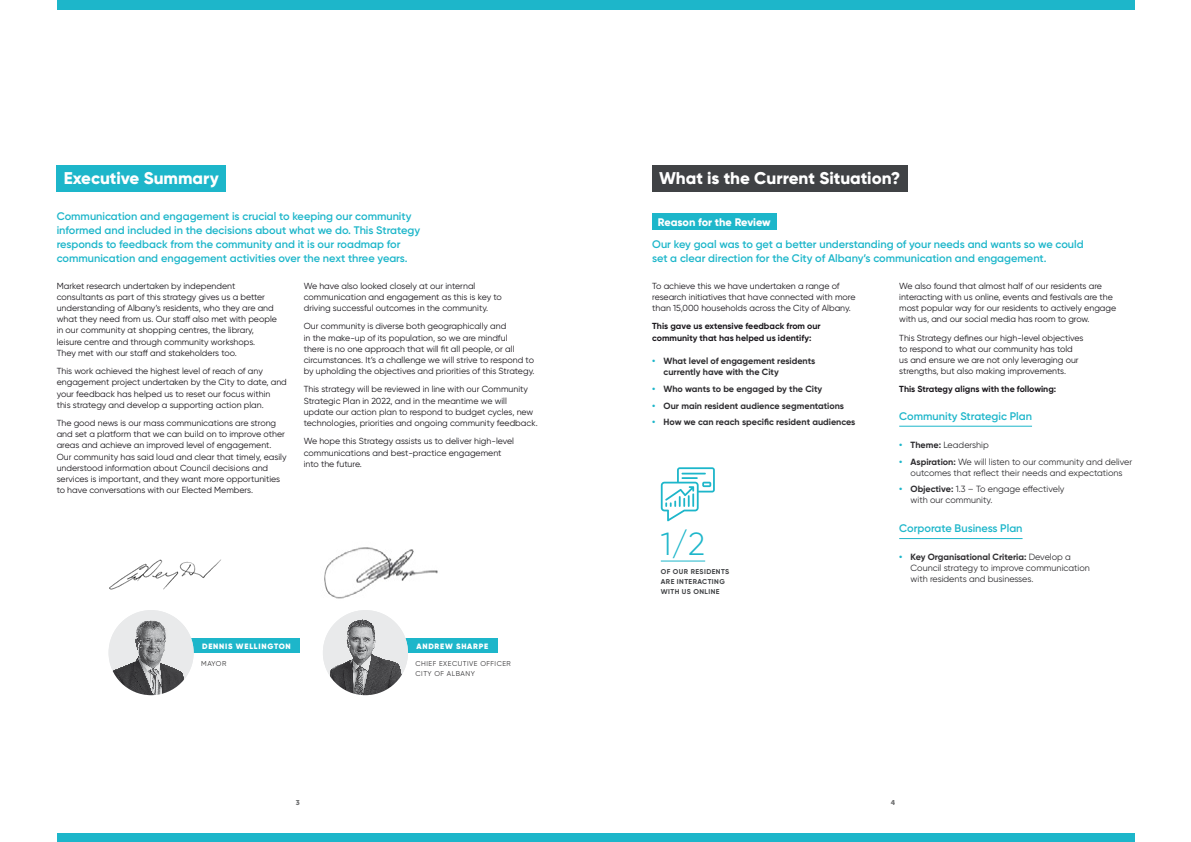
<style>
.page{position:relative;width:1191px;height:842px;background:#fff}
.page>*{position:absolute;margin:0;border:0;box-sizing:border-box;transform-origin:0 0}
.t1{font:300 32px "Gilroy";color:#1db6ca}
.t2{font:800 17px "Gilroy";color:#fff}
.t3{font:600 11px/14px "Gilroy";color:#1db6ca}
.t4{font:800 11px "Gilroy";letter-spacing:-.005em;color:#fff}
.t5{font:9px/11px "Gilroy";color:#2e2d30}
.t6{font:700 9px/11px "Gilroy";color:#2e2d30}
.t7{font:8.8px/11.2px "Gilroy";color:#1a171c}
.t8{font:700 8.8px/11.2px "Gilroy";color:#1a171c}
.t9{font:900 7.7px "Gilroy";letter-spacing:.1em;color:#fff}
.t10{font:700 7px/10px "Gilroy";letter-spacing:.06em;color:#404245}
.t11{font:7px/10px "Gilroy";letter-spacing:.07em;color:#373638}
.t12{font:7px "Museo Sans 900";color:#707172}
.s1{color:#1db6ca}
.s2{font-weight:700;color:#1db6ca}
.s3{font-weight:700}
</style>
<div class="page">
<div style="left:57px;top:0;width:1077px;height:10px;background:#1db6ca"></div>
<div style="left:57px;top:833px;width:1077px;height:9px;background:#1db6ca"></div>
<img style="left:324px;top:547px;width:114px;height:52px">
<div style="left:374px;top:638px;width:123px;height:15px;background:#1db6ca"></div>
<img style="left:323px;top:610px;width:85px;height:85px;border-radius:43px">
<div style="left:159px;top:638px;width:141px;height:15px;background:#1db6ca"></div>
<img style="left:109px;top:610px;width:85px;height:85px;border-radius:43px">
<hr style="left:899px;top:426px;width:133px;height:1px;background:#1db6ca">
<hr style="left:899px;top:538px;width:123px;height:1px;background:#1db6ca">
<div style="left:652px;top:165px;width:255px;height:26px;background:#404245"></div>
<div style="left:57px;top:165px;width:169px;height:26px;background:#1db6ca"></div>
<div style="left:652px;top:213px;width:124px;height:17px;background:#1db6ca"></div>
<hr style="left:661px;top:560px;width:44px;height:1px;background:#1db6ca">
<svg style="left:661px;top:467px;width:54px;height:54px"></svg>
<img style="left:109px;top:559px;width:112px;height:31px">
<h2 class="t2" style="left:64px;top:167px;width:156px">Executive Summary</h2>
<h2 class="t2" style="left:659px;top:167px;width:242px">What is the Current Situation?</h2>
<p class="t3" style="left:57px;top:209px;width:365px">Communication and engagement is crucial to keeping our community informed and included in the decisions about what we do. This Strategy responds to feedback from the community and it is our roadmap for communication and engagement activities over the next three years.</p>
<p class="t4" style="left:658px;top:215px;width:114px">Reason for the Review</p>
<p class="t3" style="left:652px;top:237px;width:433px">Our key goal was to get a better understanding of your needs and wants so we could set a clear direction for the City of Albany’s communication and engagement.</p>
<p class="t7" style="left:57px;top:280px;width:222px">Market research undertaken by independent consultants as part of this strategy gives us a better understanding of Albany’s residents, who they are and what they need from us. Our staff also met with people in our community at shopping centres, the library, leisure centre and through community workshops.<br>They met with our staff and stakeholders too.</p>
<p class="t7" style="left:57px;top:365px;width:232px">This work achieved the highest level of reach of any engagement project undertaken by the City to date, and your feedback has helped us to reset our focus within<br>this strategy and develop a supporting action plan.</p>
<p class="t7" style="left:57px;top:417px;width:231px">The good news is our mass communications are strong and set a platform that we can build on to improve other areas and achieve an improved level of engagement.<br>Our community has said loud and clear that timely, easily understood information about Council decisions and services is important, and they want more opportunities to have conversations with our Elected Members.</p>
<p class="t7" style="left:304px;top:280px;width:199px">We have also looked closely at our internal communication and engagement as this is key to driving successful outcomes in the community.</p>
<p class="t7" style="left:304px;top:321px;width:232px">Our community is diverse both geographically and<br>in the make-up of its population, so we are mindful<br>there is no one approach that will fit all people, or all circumstances. It’s a challenge we will strive to respond to by upholding the objectives and priorities of this Strategy.</p>
<p class="t7" style="left:304px;top:384px;width:235px">This strategy will be reviewed in line with our Community Strategic Plan in 2022, and in the meantime we will update our action plan to respond to budget cycles, new technologies, priorities and ongoing community feedback.</p>
<p class="t7" style="left:304px;top:436px;width:212px">We hope this Strategy assists us to deliver high-level communications and best-practice engagement into the future.</p>
<p class="t9" style="left:202px;top:641px;width:90px">DENNIS WELLINGTON</p>
<p class="t11" style="left:201px;top:658px;width:27px">MAYOR</p>
<p class="t9" style="left:416px;top:641px;width:73px">ANDREW SHARPE</p>
<p class="t11" style="left:415px;top:658px;width:97px">CHIEF EXECUTIVE OFFICER<br>CITY OF ALBANY</p>
<p class="t7" style="left:652px;top:280px;width:205px">To achieve this we have undertaken a range of research initiatives that have connected with more than 15,000 households across the City of Albany.</p>
<p class="t8" style="left:652px;top:321px;width:170px">This gave us extensive feedback from our community that has helped us identify:</p>
<p class="t6" style="left:663px;top:356px;width:153px;text-indent:-11px"><span class="s1">•</span> What level of engagement residents currently have with the City</p>
<p class="t6" style="left:652px;top:383px;width:172px"><span class="s1">•</span> Who wants to be engaged by the City</p>
<p class="t6" style="left:652px;top:400px;width:193px"><span class="s1">•</span> Our main resident audience segmentations</p>
<p class="t6" style="left:652px;top:417px;width:205px"><span class="s1">•</span> How we can reach specific resident audiences</p>
<h1 class="t1" style="left:661px;top:524px;width:46px">1/2</h1>
<p class="t10" style="left:661px;top:566px;width:70px">OF OUR RESIDENTS<br>ARE INTERACTING<br>WITH US ONLINE</p>
<p class="t7" style="left:899px;top:280px;width:218px">We also found that almost half of our residents are interacting with us online, events and festivals are the most popular way for our residents to actively engage with us, and our social media has room to grow.</p>
<p class="t7" style="left:899px;top:332px;width:186px">This Strategy defines our high-level objectives to respond to what our community has told us and ensure we are not only leveraging our strengths, but also making improvements.</p>
<p class="t8" style="left:899px;top:384px;width:158px">This Strategy aligns with the following:</p>
<p class="t3" style="left:899px;top:409px;width:134px">Community Strategic Plan</p>
<p class="t5" style="left:899px;top:439px;width:91px"><span class="s2">•</span> <span class="s3">Theme:</span> Leadership</p>
<p class="t5" style="left:899px;top:456px;width:234px;text-align:center"><span class="s2">•</span> <span class="s3">Aspiration:</span> We will listen to our community and deliver outcomes that reflect their needs and expectations</p>
<p class="t5" style="left:910px;top:484px;width:155px;text-indent:-11px"><span class="s2">•</span> <span class="s3">Objective:</span> 1.3 – To engage effectively with our community.</p>
<p class="t3" style="left:899px;top:521px;width:125px">Corporate Business Plan</p>
<p class="t5" style="left:910px;top:552px;width:181px;text-indent:-11px"><span class="s2">•</span> <span class="s3">Key Organisational Criteria:</span> Develop a<br>Council strategy to improve communication with residents and businesses.</p>
<p class="t12" style="left:296px;top:798px;width:6px">3</p>
<p class="t12" style="left:891px;top:798px;width:6px">4</p>
</div>
